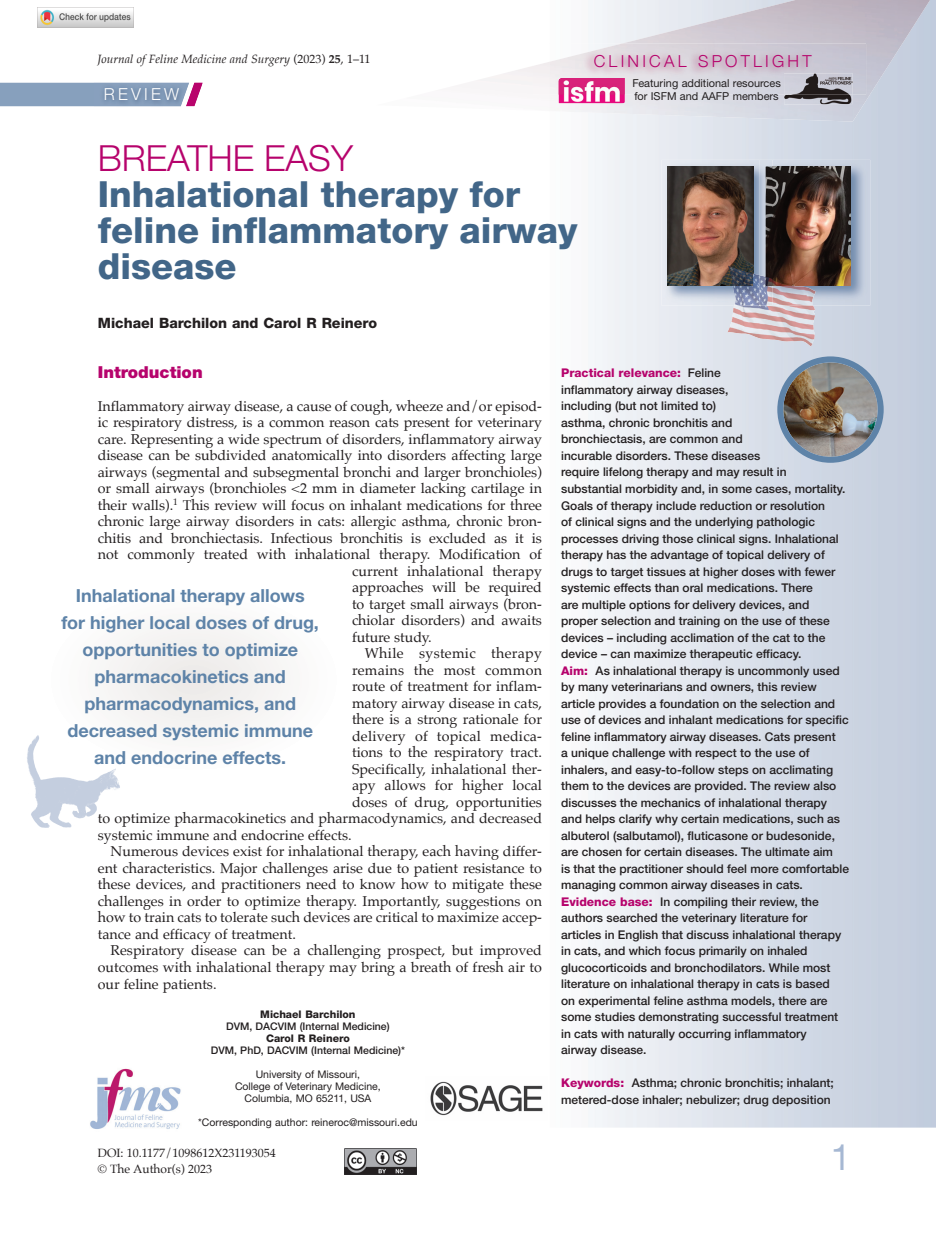
<style>
.page{position:relative;width:936px;height:1234px;background:#fff}
.page>*{position:absolute;margin:0;border:0;box-sizing:border-box;transform-origin:0 0}
.t1{font:800 36px/36px "Helvetica Neue CE";color:#426688}
.t2{font:300 36px "Helvetica Neue CE";color:#b6036c}
.t3{font:36px "Helvetica Neue CE";color:#a6b8d3}
.t4{font:700 18px/27px "Helvetica Neue CE";color:#5e83a8;text-align:center}
.t5{font:300 16.5px "Helvetica Neue";letter-spacing:.195em;color:#b6036c}
.t6{font:900 16.5px "Helvetica Neue CE";color:#b6036c}
.t7{font:300 16.5px "Helvetica Neue";letter-spacing:.195em;color:#fff}
.t8{font:14.25px "Palatino";color:#231f20}
.t9{font:14.25px "Palatino";letter-spacing:.02em;color:#231f20}
.t10{font:800 14.25px "Helvetica Neue CE";color:#231f20}
.t11{font:500 12px/16.5px "Helvetica Neue CE";color:#231f20}
.t12{font:12px/15.9px "Palatino";color:#231f20}
.t13{font:italic 12px "Palatino";color:#231f20}
.t14{font:10.95px/13.2px "Helvetica Neue CE";color:#231f20}
.t15{font:10.5px/12px "Helvetica Neue CE";color:#231f20;text-align:center}
.t16{font:500 10.5px "Helvetica Neue CE";color:#231f20}
.t17{font:800 10.5px "Helvetica Neue CE";color:#231f20}
.s1{font-style:normal}
.s2{font-weight:700;font-style:normal}
.s3{font-weight:800;color:#b6036c}
</style>
<div class="page">
<img style="left:90px;top:1068px;width:91px;height:61px">
<img style="left:430px;top:1081px;width:113px;height:35px">
<img style="left:772px;top:160px;width:98px;height:145px">
<img style="left:772px;top:167px;width:78px;height:119px">
<img style="left:661px;top:160px;width:98px;height:145px">
<img style="left:759px;top:160px;width:13px;height:115px">
<img style="left:765px;top:167px;width:7px;height:108px">
<img style="left:668px;top:167px;width:85px;height:119px">
<div style="left:0;top:83px;width:203px;height:23px;background:#87a0bd"></div>
<img style="left:94px;top:82px;width:108px;height:25px">
<img style="left:94px;top:83px;width:92px;height:23px">
<img style="left:186px;top:83px;width:16px;height:23px">
<img style="left:550px;top:0;width:383px;height:122px">
<img style="left:558px;top:95px;width:66px;height:8px">
<img style="left:784px;top:95px;width:68px;height:9px">
<img style="left:550px;top:44px;width:316px;height:51px">
<img style="left:558px;top:78px;width:66px;height:17px">
<img style="left:727px;top:305px;width:87px;height:41px">
<img style="left:772px;top:286px;width:43px;height:19px">
<img style="left:772px;top:279px;width:19px;height:7px">
<img style="left:732px;top:273px;width:27px;height:32px">
<img style="left:759px;top:275px;width:13px;height:30px">
<svg style="left:765px;top:277px;width:7px;height:9px"></svg>
<img style="left:727px;top:265px;width:26px;height:21px">
<img style="left:777px;top:356px;width:106px;height:106px">
<div style="left:106px;top:625px;width:176px;height:110px;background:#f5f3f2"></div>
<img style="left:27px;top:728px;width:99px;height:100px">
<img style="left:344px;top:1148px;width:72px;height:25px">
<img style="left:38px;top:7px;width:96px;height:20px">
<p class="t13" style="left:97px;top:53px;width:274px">Journal of Feline Medicine and Surgery <span class="s1">(2023)</span> <span class="s2">25</span><span class="s1">, 1–11</span></p>
<h3 class="t5" style="left:593px;top:51px;width:219px">CLINICAL SPOTLIGHT</h3>
<p class="t14" style="left:632px;top:77px;width:150px">Featuring additional resources for ISFM and AAFP members</p>
<h3 class="t7" style="left:104px;top:84px;width:77px">REVIEW</h3>
<h1 class="t2" style="left:98px;top:145px;width:257px">BREATHE EASY</h1>
<h1 class="t1" style="left:98px;top:180px;width:481px">Inhalational therapy for feline inflammatory airway disease</h1>
<p class="t10" style="left:98px;top:318px;width:281px">Michael Barchilon and Carol R Reinero</p>
<h3 class="t6" style="left:98px;top:365px;width:106px">Introduction</h3>
<p class="t8" style="left:98px;top:399px;width:445px">inflammatory airway disease, a cause of cough, wheeze and/or episod-</p>
<p class="t8" style="left:98px;top:415px;width:445px">ic respiratory distress, is a common reason cats present for veterinary</p>
<p class="t8" style="left:98px;top:432px;width:445px">care. Representing a wide spectrum of disorders, inflammatory airway</p>
<p class="t8" style="left:98px;top:448px;width:445px">disease can be subdivided anatomically into disorders affecting large</p>
<p class="t8" style="left:98px;top:465px;width:445px">airways (segmental and subsegmental bronchi and larger bronchioles)</p>
<p class="t8" style="left:98px;top:481px;width:445px">or small airways (bronchioles &lt;2 mm in diameter lacking cartilage in</p>
<p class="t8" style="left:98px;top:498px;width:445px">their walls).<sup>1</sup> This review will focus on inhalant medications for three</p>
<p class="t8" style="left:98px;top:514px;width:445px">chronic large airway disorders in cats: allergic asthma, chronic bron -</p>
<p class="t8" style="left:98px;top:531px;width:445px">chitis and bronchiectasis. infectious bronchitis is excluded as it is</p>
<p class="t8" style="left:98px;top:547px;width:445px">not commonly treated with inhalational therapy. Modification of</p>
<p class="t8" style="left:352px;top:564px;width:191px">current inhalational therapy</p>
<p class="t8" style="left:352px;top:580px;width:191px">approaches will be required</p>
<p class="t8" style="left:352px;top:597px;width:191px">to target small airways (bron-</p>
<p class="t8" style="left:352px;top:613px;width:191px">chiolar disorders) and awaits</p>
<p class="t8" style="left:352px;top:630px;width:81px">future study.</p>
<p class="t9" style="left:365px;top:646px;width:179px">While systemic therapy</p>
<p class="t9" style="left:352px;top:663px;width:191px">remains the most common</p>
<p class="t8" style="left:352px;top:679px;width:191px">route of treatment for inflam-</p>
<p class="t8" style="left:352px;top:696px;width:191px">matory airway disease in cats,</p>
<p class="t8" style="left:352px;top:712px;width:191px">there is a strong rationale for</p>
<p class="t8" style="left:352px;top:729px;width:191px">delivery of topical medica-</p>
<p class="t8" style="left:352px;top:745px;width:191px">tions to the respiratory tract.</p>
<p class="t8" style="left:352px;top:762px;width:191px">Specifically, inhalational ther-</p>
<p class="t8" style="left:352px;top:778px;width:191px">apy allows for higher local</p>
<p class="t8" style="left:352px;top:795px;width:191px">doses of drug, opportunities</p>
<p class="t8" style="left:98px;top:811px;width:445px">to optimize pharmacokinetics and pharmaco dynamics, and decreased</p>
<p class="t8" style="left:98px;top:828px;width:255px">systemic immune and endocrine effects.</p>
<p class="t8" style="left:111px;top:844px;width:433px">Numerous devices exist for inhalational therapy, each having differ-</p>
<p class="t8" style="left:98px;top:861px;width:445px">ent characteristics. Major challenges arise due to patient resistance to</p>
<p class="t8" style="left:98px;top:877px;width:445px">these devices, and practitioners need to know how to mitigate these</p>
<p class="t8" style="left:98px;top:894px;width:445px">challenges in order to optimize therapy. importantly, suggestions on</p>
<p class="t8" style="left:98px;top:910px;width:445px">how to train cats to tolerate such devices are critical to maximize accep-</p>
<p class="t8" style="left:98px;top:927px;width:199px">tance and efficacy of treatment.</p>
<p class="t8" style="left:111px;top:943px;width:433px">Respiratory disease can be a challenging prospect, but improved</p>
<p class="t8" style="left:98px;top:960px;width:445px">outcomes with inhalational therapy may bring a breath of fresh air to</p>
<p class="t8" style="left:98px;top:976px;width:120px">our feline patients.</p>
<h2 class="t4" style="left:62px;top:583px;width:259px">Inhalational therapy allows<br>for higher local doses of drug, opportunities to optimize pharmacokinetics and pharmacodynamics, and decreased systemic immune and endocrine effects.</h2>
<p class="t17" style="left:260px;top:1010px;width:97px">Michael Barchilon</p>
<p class="t16" style="left:226px;top:1022px;width:165px">DVM, DACVIM (Internal Medicine)</p>
<p class="t17" style="left:266px;top:1034px;width:85px">Carol R Reinero</p>
<p class="t16" style="left:211px;top:1046px;width:196px">DVM, PhD, DACVIM (Internal Medicine)*</p>
<p class="t15" style="left:235px;top:1068px;width:147px">University of Missouri,<br>College of Veterinary Medicine,<br>Columbia, MO 65211, USA</p>
<p class="t15" style="left:198px;top:1116px;width:221px">*Corresponding author: reineroc@missouri.edu</p>
<p class="t12" style="left:98px;top:1145px;width:180px">doi: 10.1177/1098612X231193054 © The Author(s) 2023</p>
<p class="t11" style="left:561px;top:366px;width:289px"><span class="s3">Practical relevance:</span> Feline<br>inflammatory airway diseases,<br>including (but not limited to)<br>asthma, chronic bronchitis and<br>bronchiectasis, are common and<br>incurable disorders. These diseases<br>require lifelong therapy and may result in substantial morbidity and, in some cases, mortality.<br>Goals of therapy include reduction or resolution<br>of clinical signs and the underlying pathologic processes driving those clinical signs. Inhalational therapy has the advantage of topical delivery of drugs to target tissues at higher doses with fewer systemic effects than oral medications. There<br>are multiple options for delivery devices, and proper selection and training on the use of these devices – including acclimation of the cat to the device – can maximize therapeutic efficacy.<br><span class="s3">Aim:</span> As inhalational therapy is uncommonly used by many veterinarians and owners, this review article provides a foundation on the selection and use of devices and inhalant medications for specific feline inflammatory airway diseases. Cats present<br>a unique challenge with respect to the use of inhalers, and easy-to-follow steps on acclimating them to the devices are provided. The review also discusses the mechanics of inhalational therapy and helps clarify why certain medications, such as albuterol (salbutamol), fluticasone or budesonide, are chosen for certain diseases. The ultimate aim<br>is that the practitioner should feel more comfortable managing common airway diseases in cats.<br><span class="s3">Evidence base:</span> In compiling their review, the authors searched the veterinary literature for articles in English that discuss inhalational therapy in cats, and which focus primarily on inhaled glucocorticoids and bronchodilators. While most literature on inhalational therapy in cats is based<br>on experimental feline asthma models, there are some studies demonstrating successful treatment in cats with naturally occurring inflammatory<br>airway disease.</p>
<p class="t11" style="left:561px;top:1075px;width:274px"><span class="s3">Keywords:</span> Asthma; chronic bronchitis; inhalant; metered-dose inhaler; nebulizer; drug deposition</p>
<h1 class="t3" style="left:830px;top:1143px;width:22px">1</h1>
</div>
